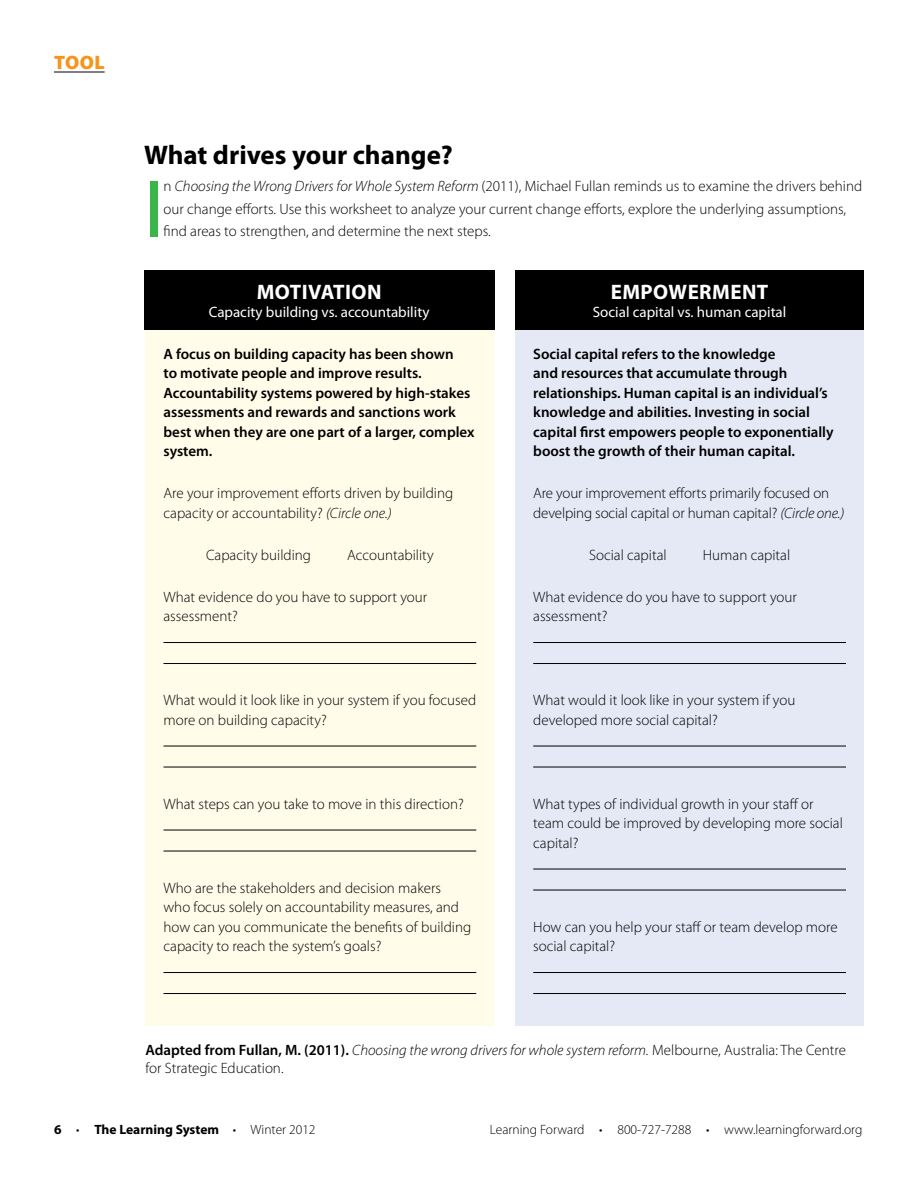
<style>
.page{position:relative;width:918px;height:1188px;background:#fff}
.page>*{position:absolute;margin:0;border:0;box-sizing:border-box;transform-origin:0 0}
.t1{font:81.75px "Myriad Pro";color:#39b54a}
.t2{font:700 27px "Myriad Pro";color:#000}
.t3{font:700 21px "Myriad Pro";letter-spacing:.02em;color:#fff}
.t4{font:900 19.5px "Myriad Pro";color:#f7941e}
.t5{font:300 15px/19.5px "Myriad Pro";color:#000}
.t6{font:600 15px/19.5px "Myriad Pro";color:#000}
.t7{font:15px "Myriad Pro";color:#fff}
.t8{font:300 13.5px "Myriad Pro";color:#000}
.t9{font:700 13.5px "Myriad Pro";color:#000}
.s1{font-style:italic}
.s2{font-weight:600}
.s3{font-weight:300}
</style>
<div class="page">
<div style="left:146px;top:270px;width:348px;height:756px;background:#fffde9"></div>
<hr style="left:164px;top:642px;width:312px;height:1px;background:#000">
<hr style="left:164px;top:663px;width:312px;height:1px;background:#000">
<hr style="left:164px;top:746px;width:312px;height:1px;background:#000">
<hr style="left:164px;top:767px;width:312px;height:1px;background:#000">
<hr style="left:164px;top:830px;width:312px;height:1px;background:#000">
<hr style="left:164px;top:851px;width:312px;height:1px;background:#000">
<hr style="left:164px;top:972px;width:312px;height:1px;background:#000">
<hr style="left:164px;top:993px;width:312px;height:1px;background:#000">
<div style="left:515px;top:270px;width:349px;height:756px;background:#e5e9f6"></div>
<hr style="left:533px;top:642px;width:313px;height:1px;background:#000">
<hr style="left:533px;top:663px;width:313px;height:1px;background:#000">
<hr style="left:533px;top:746px;width:313px;height:1px;background:#000">
<hr style="left:533px;top:767px;width:313px;height:1px;background:#000">
<hr style="left:533px;top:869px;width:313px;height:1px;background:#000">
<hr style="left:533px;top:890px;width:313px;height:1px;background:#000">
<hr style="left:533px;top:972px;width:313px;height:1px;background:#000">
<hr style="left:533px;top:993px;width:313px;height:1px;background:#000">
<hr style="left:54px;top:72px;width:51px;height:1px;background:#000">
<div style="left:144px;top:270px;width:350px;height:59px;background:#000"></div>
<div style="left:515px;top:270px;width:349px;height:59px;background:#000"></div>
<h3 class="t4" style="left:54px;top:49px;width:52px">too l</h3>
<h2 class="t2" style="left:144px;top:138px;width:310px">What drives your change?</h2>
<h1 class="t1" style="left:144px;top:158px;width:21px">I</h1>
<p class="t5" style="left:164px;top:175px;width:700px;line-height:22.5px">n <span class="s1">Choosing the Wrong Drivers for Whole System Reform</span> (2011), Michael Fullan reminds us to examine the drivers behind our change efforts. Use this worksheet to analyze your current change efforts, explore the underlying assumptions, find areas to strengthen, and determine the next steps.</p>
<h3 class="t3" style="left:257px;top:278px;width:126px">Motivation</h3>
<p class="t7" style="left:209px;top:302px;width:222px">Capacity building vs. accountability</p>
<h3 class="t3" style="left:611px;top:278px;width:159px">Em powerment</h3>
<p class="t7" style="left:593px;top:302px;width:195px">Social capital vs. human capital</p>
<p class="t6" style="left:164px;top:343px;width:313px">A focus on building capacity has been shown<br>to motivate people and improve results.<br>Accountability systems powered by high-stakes assessments and rewards and sanctions work best when they are one part of a larger, complex system.</p>
<p class="t5" style="left:164px;top:483px;width:291px">Are your improvement efforts driven by building capacity or accountability? <span class="s1">(Circle one.)</span></p>
<p class="t5" style="left:206px;top:545px;width:106px">Capacity building</p>
<p class="t5" style="left:347px;top:545px;width:88px">Accountability</p>
<p class="t5" style="left:164px;top:587px;width:265px">What evidence do you have to support your assessment?</p>
<p class="t6" style="left:533px;top:343px;width:302px">Social capital refers to the knowledge<br>and resources that accumulate through relationships. Human capital is an individual’s knowledge and abilities. Investing in social capital first empowers people to exponentially boost the growth of their human capital.</p>
<p class="t5" style="left:533px;top:483px;width:313px">Are your improvement efforts primarily focused on develping social capital or human capital? <span class="s1">(Circle one.)</span></p>
<p class="t5" style="left:589px;top:545px;width:79px">Social capital</p>
<p class="t5" style="left:703px;top:545px;width:89px">Human capital</p>
<p class="t5" style="left:533px;top:587px;width:265px">What evidence do you have to support your assessment?</p>
<p class="t5" style="left:164px;top:690px;width:314px">What would it look like in your system if you focused more on building capacity?</p>
<p class="t5" style="left:533px;top:690px;width:264px">What would it look like in your system if you developed more social capital?</p>
<p class="t5" style="left:164px;top:794px;width:302px">What steps can you take to move in this direction?</p>
<p class="t5" style="left:533px;top:794px;width:311px">What types of individual growth in your staff or team could be improved by developing more social capital?</p>
<p class="t5" style="left:164px;top:878px;width:309px">Who are the stakeholders and decision makers who focus solely on accountability measures, and how can you communicate the benefits of building capacity to reach the system’s goals?</p>
<p class="t5" style="left:533px;top:917px;width:306px">How can you help your staff or team develop more social capital?</p>
<p class="t5" style="left:145px;top:1041px;width:702px;line-height:18px"><span class="s2">Adapted from Fullan, M. (2011).</span> <span class="s1">Choosing the wrong drivers for whole system reform.</span> Melbourne, Australia: The Centre for Strategic Education.</p>
<p class="t9" style="left:54px;top:1121px;width:263px">6 <span class="s3">•</span> The Learning System <span class="s3">• Winter 2012</span></p>
<p class="t8" style="left:490px;top:1121px;width:374px">Learning Forward • 800-727-7288 • www.learningforward.org</p>
</div>
